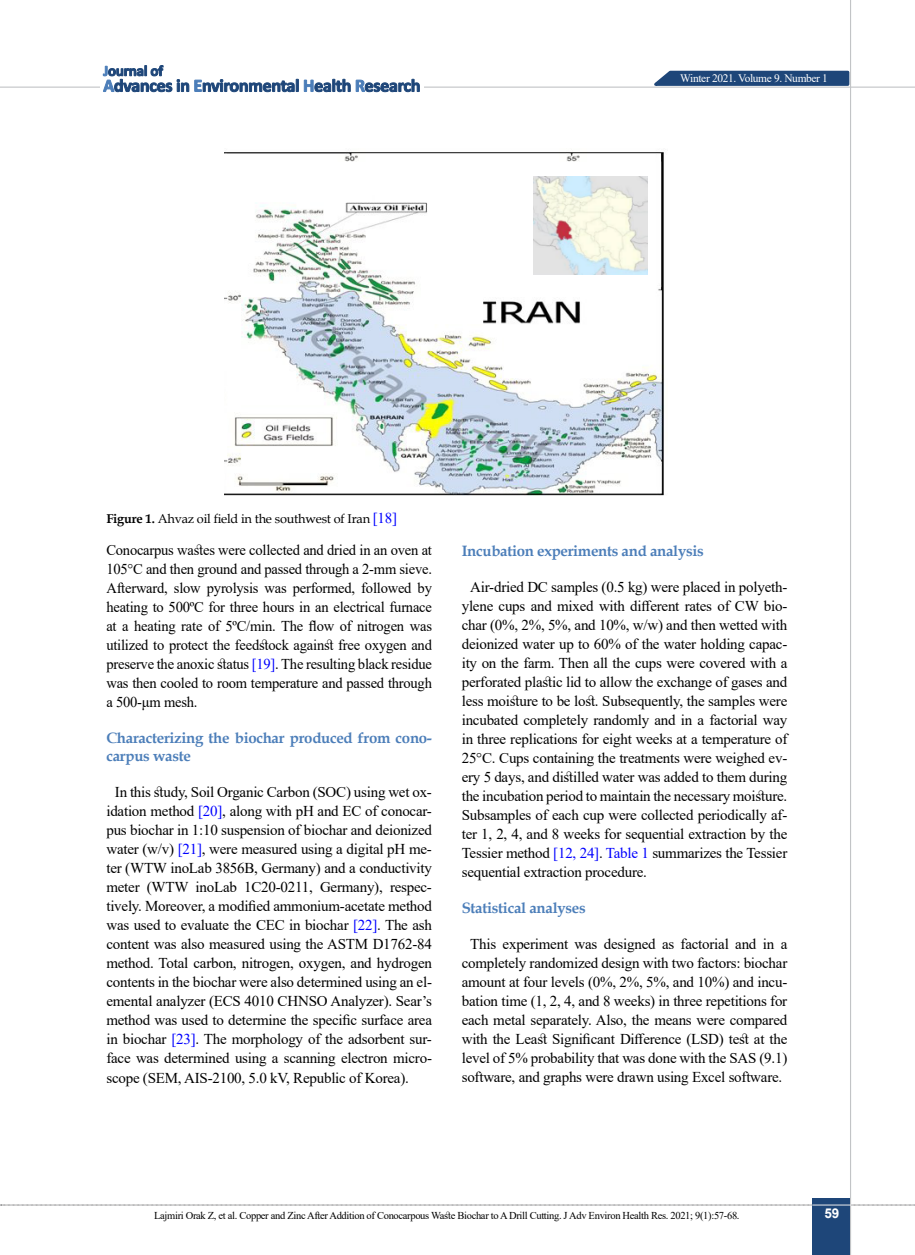
<style>
.page{position:relative;width:915px;height:1255px;background:#fff}
.page>*{position:absolute;margin:0;border:0;box-sizing:border-box;transform-origin:0 0}
.t1{font:15px/19px "Times New Roman";letter-spacing:-.015em;color:#000;text-align:justify}
.t2{font:700 15px/18px "Book Antiqua";letter-spacing:-.02em;color:#4c7eb9}
.t3{font:700 13.5px "Arial";color:#fff}
.t4{font:12.75px "Book Antiqua";letter-spacing:-.015em;color:#000}
.t5{font:11.4px "Times New Roman";letter-spacing:-.03em;color:#fff}
.t6{font:10.5px "Times New Roman";letter-spacing:-.03em;color:#000}
.s1{font-weight:700}
.s2{font-family:"Times New Roman";font-size:15px;color:#00f}
.s3{color:#00f}
</style>
<div class="page">
<svg style="left:1px;top:1204px;width:914px;height:1px"></svg>
<div style="left:812px;top:1198px;width:38px;height:56px;background:#1e4679"></div>
<hr style="left:849px;top:0;width:1px;height:1254px;background:#c2c4c6">
<hr style="left:0;top:87px;width:914px;height:1px;background:#c2c4c6">
<hr style="left:812px;top:1204px;width:38px;height:1px;background:#ebebec">
<svg style="left:647px;top:69px;width:203px;height:18px;background:#4d6c94"></svg>
<div style="left:100px;top:61px;width:323px;height:39px;background:#fff"></div>
<svg style="left:356px;top:79px;width:63px;height:13px"></svg>
<svg style="left:304px;top:79px;width:46px;height:13px"></svg>
<svg style="left:103px;top:65px;width:195px;height:27px"></svg>
<img style="left:224px;top:152px;width:440px;height:343px">
<img style="left:533px;top:176px;width:114px;height:98px">
<p class="t5" style="left:680px;top:70px;width:149px">Winter 2021. Volume 9. Number 1</p>
<p class="t4" style="left:106px;top:510px;width:292px"><span class="s1">Figure 1.</span> Ahvaz oil field in the southwest of Iran <span class="s2">[18]</span></p>
<p class="t1" style="left:106px;top:540px;width:327px">Conocarpus wastes were collected and dried in an oven at 105°C and then ground and passed through a 2-mm sieve.<br>Afterward, slow pyrolysis was performed, followed by heating to 500ºC for three hours in an electrical furnace at a heating rate of 5ºC/min. The flow of nitrogen was utilized to protect the feedstock against free oxygen and preserve the anoxic status <span class="s3">[19]</span>. The resulting black residue was then cooled to room temperature and passed through a 500-μm mesh.</p>
<p class="t2" style="left:106px;top:728px;width:327px">Characterizing the biochar produced from cono&shy;carpus waste</p>
<p class="t1" style="left:106px;top:781px;width:327px;text-indent:9px">In this study, Soil Organic Carbon (SOC) using wet ox&shy;idation method <span class="s3">[20]</span>, along with pH and EC of conocar&shy;pus biochar in 1:10 suspension of biochar and deionized water (w/v) <span class="s3">[21]</span>, were measured using a digital pH me&shy;ter (WTW inoLab 3856B, Germany) and a conductivity meter (WTW inoLab 1C20-0211, Germany), respec&shy;tively. Moreover, a modified ammonium-acetate method was used to evaluate the CEC in biochar <span class="s3">[22]</span>. The ash content was also measured using the ASTM D1762-84 method. Total carbon, nitrogen, oxygen, and hydrogen contents in the biochar were also determined using an el&shy;emental analyzer (ECS 4010 CHNSO Analyzer). Sear’s method was used to determine the specific surface area in biochar <span class="s3">[23]</span>. The morphology of the adsorbent sur&shy;face was determined using a scanning electron micro&shy;scope (SEM, AIS-2100, 5.0 kV, Republic of Korea).</p>
<p class="t2" style="left:461px;top:541px;width:243px">Incubation experiments and analysis</p>
<p class="t1" style="left:461px;top:576px;width:327px;text-indent:9px">Air-dried DC samples (0.5 kg) were placed in polyeth&shy;ylene cups and mixed with different rates of CW bio&shy;char (0%, 2%, 5%, and 10%, w/w) and then wetted with deionized water up to 60% of the water holding capac&shy;ity on the farm. Then all the cups were covered with a perforated plastic lid to allow the exchange of gases and less moisture to be lost. Subsequently, the samples were incubated completely randomly and in a factorial way in three replications for eight weeks at a temperature of 25°C. Cups containing the treatments were weighed ev&shy;ery 5 days, and distilled water was added to them during the incubation period to maintain the necessary moisture.<br>Subsamples of each cup were collected periodically af&shy;ter 1, 2, 4, and 8 weeks for sequential extraction by the Tessier method <span class="s3">[12, 24]</span>. <span class="s3">Table 1</span> summarizes the Tessier sequential extraction procedure.</p>
<p class="t2" style="left:461px;top:898px;width:125px">Statistical analyses</p>
<p class="t1" style="left:461px;top:933px;width:327px;text-align:center">This experiment was designed as factorial and in a completely randomized design with two factors: biochar amount at four levels (0%, 2%, 5%, and 10%) and incu&shy;bation time (1, 2, 4, and 8 weeks) in three repetitions for each metal separately. Also, the means were compared with the Least Significant Difference (LSD) test at the level of 5% probability that was done with the SAS (9.1) software, and graphs were drawn using Excel software.</p>
<p class="t6" style="left:154px;top:1207px;width:586px">Lajmiri Orak Z, et al. Copper and Zinc After Addition of Conocarpous Waste Biochar to A Drill Cutting. J Adv Environ Health Res. 2021; 9(1):57-68.</p>
<p class="t3" style="left:824px;top:1203px;width:17px">59</p>
</div>
